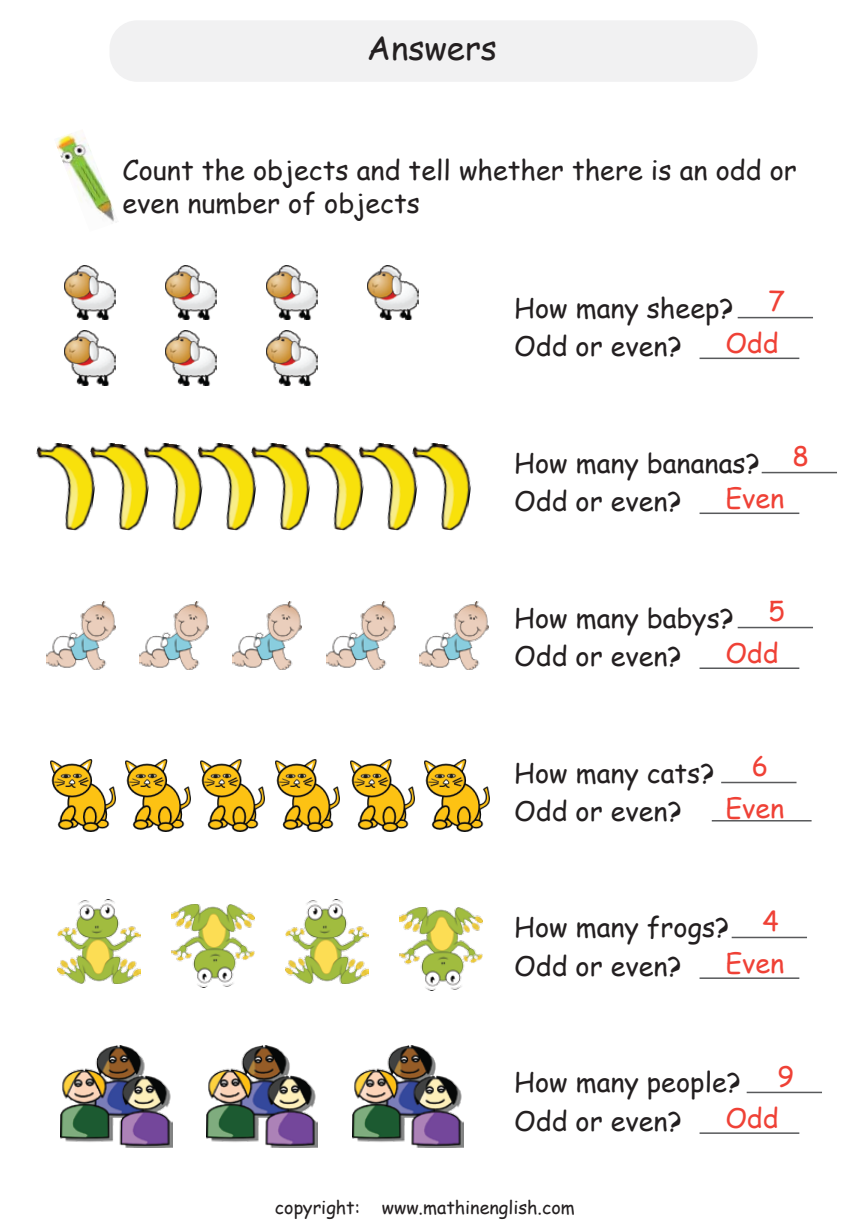
<style>
.page{position:relative;width:864px;height:1224px;background:#fff}
.page>*{position:absolute;margin:0;border:0;box-sizing:border-box;transform-origin:0 0}
.t1{font:33px "Comic Sans MS";color:#231f20}
.t2{font:27px/38.2px "Comic Sans MS";color:#231f20}
.t3{font:27px/42.3px "Comic Sans MS";color:#ef4136;text-align:right}
.t4{font:18px "Comic Sans MS";color:#231f20}
</style>
<div class="page">
<div style="left:110px;top:20px;width:648px;height:62px;background:#f1f1f2;border-radius:28px"></div>
<img style="left:56px;top:133px;width:59px;height:89px">
<hr style="left:738px;top:317px;width:75px;height:1px;background:#58595b">
<hr style="left:700px;top:357px;width:99px;height:2px;background:#58595b">
<hr style="left:762px;top:472px;width:75px;height:1px;background:#58595b">
<hr style="left:700px;top:512px;width:99px;height:2px;background:#58595b">
<hr style="left:738px;top:627px;width:75px;height:1px;background:#58595b">
<hr style="left:700px;top:667px;width:99px;height:2px;background:#58595b">
<hr style="left:712px;top:820px;width:100px;height:1px;background:#58595b">
<hr style="left:721px;top:782px;width:76px;height:1px;background:#58595b">
<hr style="left:732px;top:936px;width:75px;height:2px;background:#58595b">
<hr style="left:700px;top:977px;width:99px;height:2px;background:#58595b">
<hr style="left:747px;top:1091px;width:75px;height:2px;background:#58595b">
<hr style="left:700px;top:1132px;width:99px;height:2px;background:#58595b">
<img style="left:64px;top:265px;width:51px;height:55px">
<img style="left:165px;top:265px;width:51px;height:55px">
<img style="left:266px;top:265px;width:51px;height:55px">
<img style="left:367px;top:265px;width:51px;height:55px">
<img style="left:64px;top:331px;width:51px;height:54px">
<img style="left:165px;top:331px;width:51px;height:54px">
<img style="left:266px;top:331px;width:51px;height:54px">
<img style="left:61px;top:1045px;width:111px;height:102px">
<img style="left:207px;top:1045px;width:111px;height:102px">
<img style="left:352px;top:1045px;width:112px;height:102px">
<img style="left:36px;top:443px;width:45px;height:88px">
<img style="left:81px;top:443px;width:53px;height:88px">
<img style="left:134px;top:443px;width:54px;height:88px">
<img style="left:188px;top:443px;width:54px;height:88px">
<img style="left:242px;top:443px;width:53px;height:88px">
<img style="left:295px;top:443px;width:54px;height:88px">
<img style="left:349px;top:443px;width:54px;height:88px">
<img style="left:403px;top:443px;width:68px;height:88px">
<img style="left:46px;top:602px;width:69px;height:68px">
<img style="left:139px;top:602px;width:70px;height:68px">
<img style="left:233px;top:602px;width:69px;height:68px">
<img style="left:326px;top:602px;width:69px;height:68px">
<img style="left:419px;top:602px;width:70px;height:68px">
<img style="left:51px;top:759px;width:64px;height:72px">
<img style="left:126px;top:759px;width:64px;height:72px">
<img style="left:200px;top:759px;width:65px;height:72px">
<img style="left:275px;top:759px;width:65px;height:72px">
<img style="left:350px;top:759px;width:65px;height:72px">
<img style="left:425px;top:759px;width:64px;height:72px">
<img style="left:58px;top:900px;width:83px;height:83px">
<img style="left:399px;top:907px;width:83px;height:84px">
<img style="left:286px;top:900px;width:82px;height:83px">
<img style="left:172px;top:904px;width:82px;height:84px">
<p class="t1" style="left:367px;top:23px;width:132px">Answers</p>
<p class="t2" style="left:122px;top:154px;width:676px;line-height:32.4px">Count the objects and tell whether there is an odd or even number of objects</p>
<p class="t3" style="left:725px;top:279px;width:61px">7<br>Odd</p>
<p class="t2" style="left:514px;top:288px;width:221px">How many sheep?<br>Odd or even?</p>
<p class="t2" style="left:514px;top:443px;width:247px">How many bananas?<br>Odd or even?</p>
<p class="t3" style="left:792px;top:434px;width:18px">8</p>
<p class="t3" style="left:725px;top:476px;width:60px">Even</p>
<p class="t3" style="left:725px;top:589px;width:61px">5<br>Odd</p>
<p class="t2" style="left:514px;top:598px;width:221px">How many babys?<br>Odd or even?</p>
<p class="t2" style="left:514px;top:752px;width:202px">How many cats?<br>Odd or even?</p>
<p class="t3" style="left:725px;top:744px;width:60px;text-align:center">6<br>Even</p>
<p class="t2" style="left:514px;top:907px;width:217px">How many frogs?<br>Odd or even?</p>
<p class="t3" style="left:725px;top:899px;width:60px">4<br>Even</p>
<p class="t3" style="left:725px;top:1054px;width:70px;text-align:left;text-indent:52px">9<br>Odd</p>
<p class="t2" style="left:514px;top:1062px;width:228px">How many people?<br>Odd or even?</p>
<p class="t4" style="left:275px;top:1194px;width:301px">copyright: www.mathinenglish.com</p>
</div>
